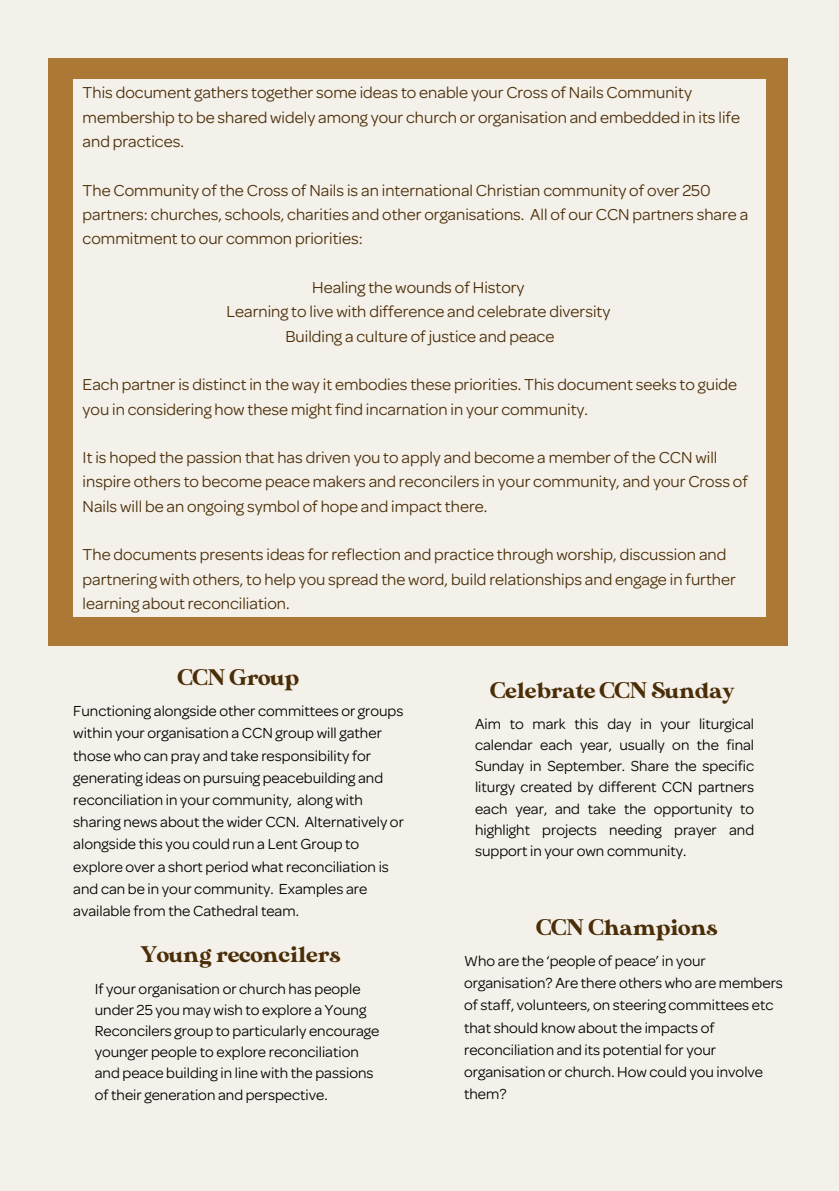
<style>
.page{position:relative;width:839px;height:1191px;background:#fff}
.page>*{position:absolute;margin:0;border:0;box-sizing:border-box;transform-origin:0 0}
.t1{font:22.6px "MADE Sunflower";color:#4b2e08}
.t2{font:17px/24.4px "Omnes";color:#4b2e08}
.t3{font:15.4px/22.2px "Omnes";color:#000}
</style>
<div class="page">
<div style="left:0;top:0;width:838px;height:1191px;background:#f4f1ea"></div>
<div style="left:48px;top:58px;width:740px;height:588px;background:#ab7836"></div>
<div style="left:73px;top:79px;width:693px;height:537px;background:#f4f1ea"></div>
<p class="t2" style="left:83px;top:83px;width:659px">This document gathers together some ideas to enable your Cross of Nails Community membership to be shared widely among your church or organisation and embedded in its life and practices.</p>
<p class="t2" style="left:83px;top:180px;width:667px">The Community of the Cross of Nails is an international Christian community of over 250 partners: churches, schools, charities and other organisations. All of our CCN partners share a commitment to our common priorities:</p>
<p class="t2" style="left:312px;top:277px;width:214px">Healing the wounds of History</p>
<p class="t2" style="left:226px;top:302px;width:385px">Learning to live with difference and celebrate diversity</p>
<p class="t2" style="left:285px;top:326px;width:270px">Building a culture of justice and peace</p>
<p class="t2" style="left:83px;top:375px;width:656px">Each partner is distinct in the way it embodies these priorities. This document seeks to guide you in considering how these might find incarnation in your community.</p>
<p class="t2" style="left:83px;top:448px;width:667px">It is hoped the passion that has driven you to apply and become a member of the CCN will inspire others to become peace makers and reconcilers in your community, and your Cross of<br>Nails will be an ongoing symbol of hope and impact there.</p>
<p class="t2" style="left:83px;top:545px;width:654px">The documents presents ideas for reflection and practice through worship, discussion and partnering with others, to help you spread the word, build relationships and engage in further learning about reconciliation.</p>
<p class="t1" style="left:178px;top:665px;width:122px">CCN Group</p>
<p class="t3" style="left:73px;top:702px;width:332px">Functioning alongside other committees or groups within your organisation a CCN group will gather those who can pray and take responsibility for generating ideas on pursuing peacebuilding and reconciliation in your community, along with sharing news about the wider CCN. Alternatively or alongside this you could run a Lent Group to explore over a short period what reconciliation is and can be in your community. Examples are available from the Cathedral team.</p>
<p class="t1" style="left:140px;top:942px;width:202px">Young reconcilers</p>
<p class="t3" style="left:95px;top:980px;width:286px;line-height:21.2px">If your organisation or church has people under 25 you may wish to explore a Young Reconcilers group to particularly encourage younger people to explore reconciliation and peace building in line with the passions of their generation and perspective.</p>
<p class="t1" style="left:490px;top:677px;width:245px">Celebrate CCN Sunday</p>
<p class="t3" style="left:475px;top:715px;width:281px;line-height:21.2px;text-align:justify">Aim to mark this day in your liturgical calendar each year, usually on the final Sunday in September. Share the specific liturgy created by different CCN partners each year, and take the opportunity to highlight projects needing prayer and support in your own community.</p>
<p class="t1" style="left:536px;top:915px;width:182px">CCN Champions</p>
<p class="t3" style="left:464px;top:952px;width:320px">Who are the ‘people of peace’ in your organisation? Are there others who are members of staff, volunteers, on steering committees etc that should know about the impacts of reconciliation and its potential for your organisation or church. How could you involve them?</p>
</div>
